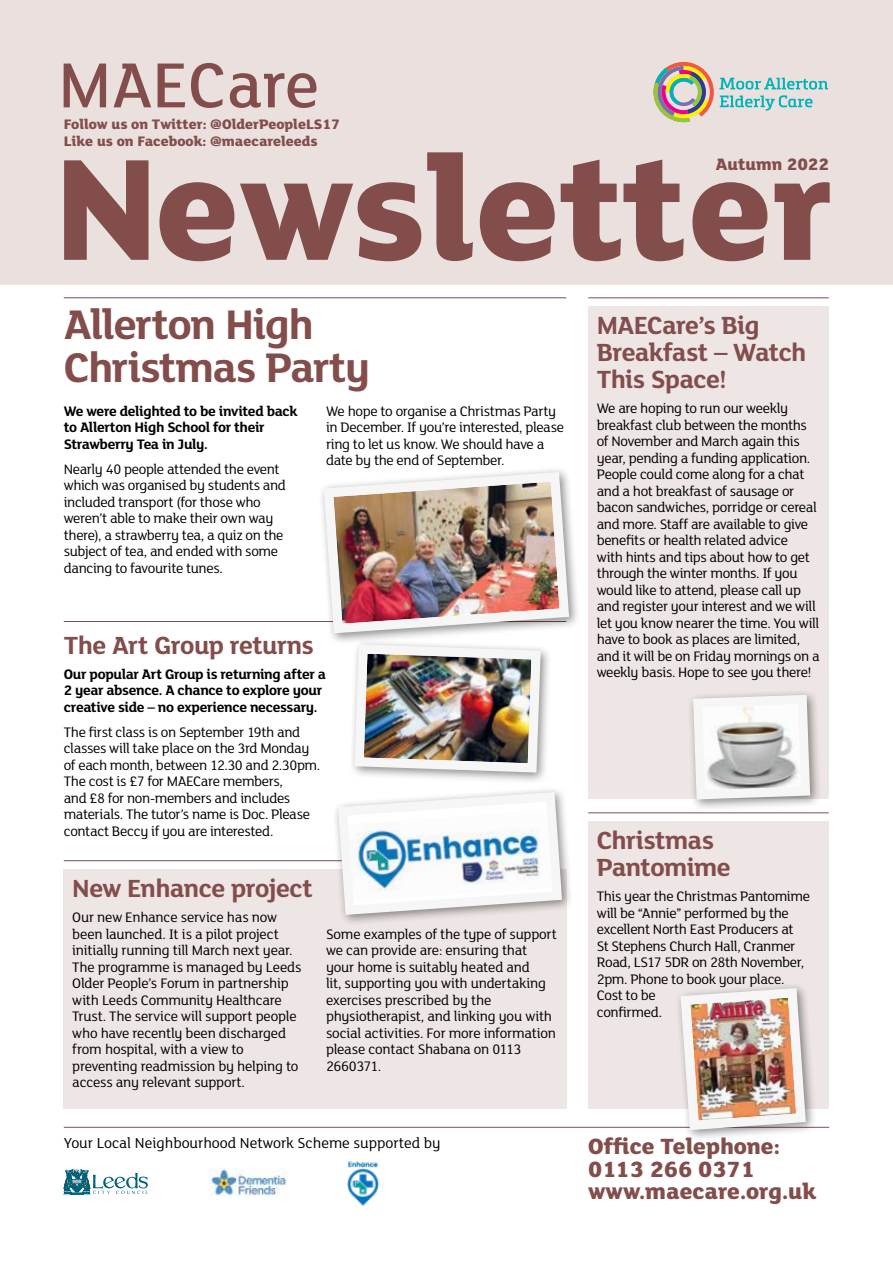
<style>
.page{position:relative;width:893px;height:1263px;background:#fff}
.page>*{position:absolute;margin:0;border:0;box-sizing:border-box;transform-origin:0 0}
.t1{font:800 157.05px "FS Lola";color:#834d4b}
.t2{font:500 69.15px "FS Lola";color:#834d4b}
.t3{font:700 45px/43.5px "FS Lola";letter-spacing:-.035em;color:#834d4b}
.t4{font:700 27px/27px "FS Lola";letter-spacing:-.025em;color:#834d4b}
.t5{font:800 24px/22.5px "FS Lola";color:#834d4b}
.t6{font:800 18px "FS Lola";color:#834d4b}
.t7{font:15.75px "FS Lola";color:#000}
.t8{font:15px/16.5px "FS Lola";letter-spacing:-.02em;color:#000}
.t9{font:700 15px/16.5px "FS Lola";letter-spacing:-.02em;color:#000}
.t10{font:800 15px/16.5px "FS Lola";color:#834d4b}
</style>
<div class="page">
<div style="left:0;top:0;width:893px;height:285px;background:#eae1df"></div>
<hr style="left:64px;top:1127px;width:765px;height:1px;background:#834d4b">
<hr style="left:64px;top:297px;width:502px;height:1px;background:#834d4b">
<div style="left:588px;top:306px;width:241px;height:493px;background:#ede6e4"></div>
<hr style="left:588px;top:297px;width:241px;height:1px;background:#834d4b">
<div style="left:64px;top:869px;width:503px;height:240px;background:#ede6e4"></div>
<hr style="left:64px;top:860px;width:282px;height:1px;background:#834d4b">
<hr style="left:64px;top:621px;width:502px;height:1px;background:#834d4b">
<svg style="left:64px;top:1170px;width:84px;height:25px"></svg>
<img style="left:209px;top:1168px;width:78px;height:28px">
<img style="left:347px;top:1161px;width:32px;height:45px">
<div style="left:588px;top:821px;width:241px;height:288px;background:#ede6e4"></div>
<hr style="left:588px;top:812px;width:241px;height:1px;background:#834d4b">
<svg style="left:653px;top:62px;width:175px;height:60px"></svg>
<div style="left:687px;top:689px;width:135px;height:122px;background:#000;opacity:.45"></div>
<svg style="left:688px;top:690px;width:127px;height:114px;background:#d7d6d5"></svg>
<div style="left:318px;top:466px;width:263px;height:179px;background:#000;opacity:.45"></div>
<div style="left:348px;top:638px;width:205px;height:147px;background:#000;opacity:.45"></div>
<img style="left:319px;top:467px;width:255px;height:310px">
<div style="left:332px;top:786px;width:242px;height:140px;background:#000;opacity:.45"></div>
<svg style="left:333px;top:787px;width:234px;height:133px"></svg>
<div style="left:675px;top:982px;width:143px;height:160px;background:#000;opacity:.45"></div>
<img style="left:676px;top:983px;width:135px;height:152px">
<h2 class="t2" style="left:58px;top:45px;width:263px">MAECare</h2>
<p class="t10" style="left:64px;top:117px;width:278px">Follow us on Twitter: @OlderPeopleLS17<br>Like us on Facebook: @maecareleeds</p>
<h1 class="t1" style="left:54px;top:118px;width:781px">Newsletter</h1>
<p class="t6" style="left:716px;top:154px;width:115px">Autumn 2022</p>
<h3 class="t3" style="left:64px;top:304px;width:308px">Allerton High<br>Christmas Party</h3>
<p class="t9" style="left:64px;top:403px;width:235px">We were delighted to be invited back to Allerton High School for their<br>Strawberry Tea in July.</p>
<p class="t8" style="left:64px;top:461px;width:224px">Nearly 40 people attended the event which was organised by students and included transport (for those who weren’t able to make their own way there), a strawberry tea, a quiz on the subject of tea, and ended with some dancing to favourite tunes.</p>
<p class="t8" style="left:326px;top:403px;width:240px">We hope to organise a Christmas Party in December. If you’re interested, please ring to let us know. We should have a date by the end of September.</p>
<h3 class="t4" style="left:64px;top:633px;width:252px">The Art Group returns</h3>
<p class="t9" style="left:64px;top:666px;width:264px">Our popular Art Group is returning after a<br>2 year absence. A chance to explore your creative side – no experience necessary.</p>
<p class="t8" style="left:64px;top:724px;width:258px">The first class is on September 19th and classes will take place on the 3rd Monday of each month, between 12.30 and 2.30pm.<br>The cost is £7 for MAECare members,<br>and £8 for non-members and includes materials. The tutor’s name is Doc. Please contact Beccy if you are interested.</p>
<h3 class="t4" style="left:72px;top:876px;width:242px">New Enhance project</h3>
<p class="t8" style="left:72px;top:910px;width:231px">Our new Enhance service has now been launched. It is a pilot project initially running till March next year.<br>The programme is managed by Leeds Older People’s Forum in partnership with Leeds Community Healthcare Trust. The service will support people who have recently been discharged from hospital, with a view to preventing readmission by helping to access any relevant support.</p>
<p class="t8" style="left:326px;top:926px;width:232px">Some examples of the type of support we can provide are: ensuring that your home is suitably heated and<br>lit, supporting you with undertaking exercises prescribed by the physiotherapist, and linking you with social activities. For more information please contact Shabana on 0113<br>2660371.</p>
<p class="t7" style="left:64px;top:1134px;width:378px">Your Local Neighbourhood Network Scheme supported by</p>
<h3 class="t4" style="left:597px;top:313px;width:211px">MAECare’s Big<br>Breakfast – Watch<br>This Space!</h3>
<p class="t8" style="left:597px;top:401px;width:224px">We are hoping to run our weekly breakfast club between the months of November and March again this year, pending a funding application.<br>People could come along for a chat and a hot breakfast of sausage or bacon sandwiches, porridge or cereal and more. Staff are available to give benefits or health related advice<br>with hints and tips about how to get through the winter months. If you would like to attend, please call up and register your interest and we will let you know nearer the time. You will have to book as places are limited, and it will be on Friday mornings on a weekly basis. Hope to see you there!</p>
<h3 class="t4" style="left:597px;top:828px;width:136px">Christmas<br>Pantomime</h3>
<p class="t8" style="left:597px;top:889px;width:215px">This year the Christmas Pantomime will be “Annie” performed by the excellent North East Producers at<br>St Stephens Church Hall, Cranmer<br>Road, LS17 5DR on 28th November,<br>2pm. Phone to book your place.<br>Cost to be<br>confirmed.</p>
<h3 class="t5" style="left:588px;top:1136px;width:230px">Office Telephone:<br>0113 266 0371 www.maecare.org.uk</h3>
</div>
